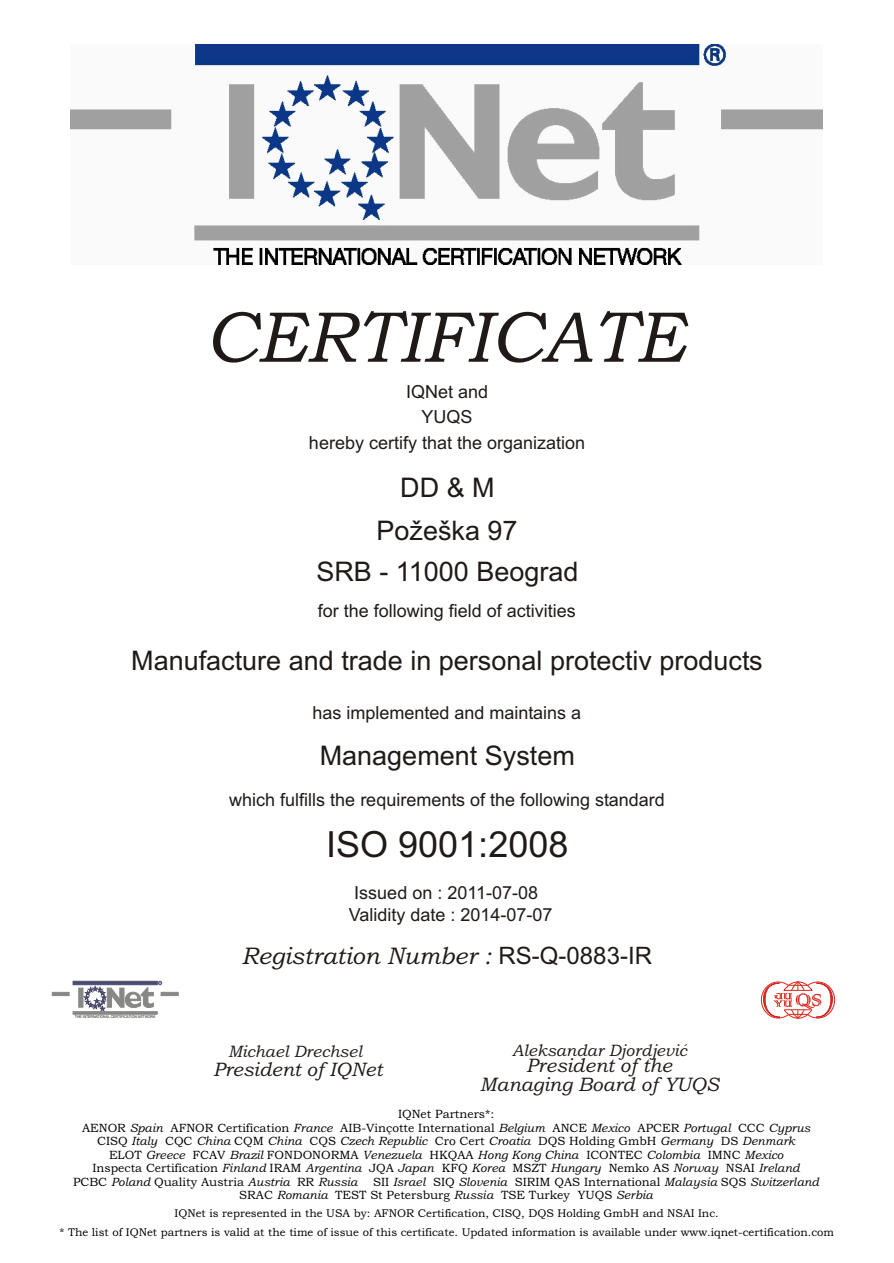
<style>
.page{position:relative;width:894px;height:1263px;background:#fff}
.page>*{position:absolute;margin:0;border:0;box-sizing:border-box;transform-origin:0 0}
.t1{font:italic 72px "Bookman Old Style";color:#1f1a17}
.t2{font:36px "Arial";color:#1f1a17}
.t3{font:27px "Arial";color:#1f1a17}
.t4{font:italic 24px "Bookman Old Style";color:#1f1a17}
.t5{font:italic 19.5px/18.6px "Bookman Old Style";color:#1f1a17;text-align:center}
.t6{font:18px "Arial";color:#1f1a17}
.t7{font:italic 16.5px "Bookman Old Style";color:#1f1a17}
.t8{font:12px/13.5px "Bookman Old Style";color:#000}
.t9{font:italic 12px "Bookman Old Style";color:#000}
.t10{font:11.25px/18.9px "Bookman Old Style";color:#000;text-align:center}
.t11{font:3.9px "Arial";color:#1f1a17;scale:.89 1}
.t12{font:700 2.7px "Arial";color:#4a4d70}
.s1{font-family:"Arial";font-style:normal}
.s2{font-style:italic}
.s3{font-style:normal}
</style>
<div class="page">
<svg style="left:760px;top:981px;width:76px;height:38px"></svg>
<hr style="left:73px;top:981px;width:84px;height:4px;background:#4a4d70">
<hr style="left:73px;top:1012px;width:84px;height:2px;background:#878785">
<hr style="left:52px;top:992px;width:17px;height:4px;background:#878785">
<hr style="left:161px;top:992px;width:17px;height:4px;background:#878785">
<hr style="left:79px;top:988px;width:4px;height:19px;background:#878785">
<svg style="left:84px;top:981px;width:78px;height:30px"></svg>
<img style="left:70px;top:44px;width:753px;height:220px">
<h1 class="t1" style="left:204px;top:310px;width:481px">CERTIFICATE</h1>
<h3 class="t6" style="left:406px;top:385px;width:84px">IQNet and</h3>
<h3 class="t6" style="left:421px;top:410px;width:53px">YUQS</h3>
<h3 class="t6" style="left:309px;top:435px;width:278px">hereby certify that the organization</h3>
<h3 class="t3" style="left:400px;top:478px;width:96px">DD &amp; M</h3>
<h3 class="t3" style="left:377px;top:521px;width:143px">Požeška 97</h3>
<h3 class="t3" style="left:316px;top:561px;width:264px">SRB - 11000 Beograd</h3>
<h3 class="t6" style="left:318px;top:604px;width:260px">for the following field of activities</h3>
<h3 class="t3" style="left:131px;top:650px;width:633px">Manufacture and trade in personal protectiv products</h3>
<h3 class="t6" style="left:312px;top:705px;width:270px">has implemented and maintains a</h3>
<h3 class="t3" style="left:320px;top:745px;width:257px">Management System</h3>
<h3 class="t6" style="left:229px;top:793px;width:437px">which fulfills the requirements of the following standard</h3>
<h2 class="t2" style="left:326px;top:831px;width:244px">ISO 9001:2008</h2>
<h3 class="t6" style="left:354px;top:886px;width:185px">Issued on : 2011-07-08</h3>
<p class="t12" style="left:159px;top:982px;width:3px">R</p>
<p class="t11" style="left:75px;top:1015px;width:92px">THE INTERNATIONAL CERTIFICATION NETWORK</p>
<h3 class="t6" style="left:349px;top:908px;width:205px">Validity date : 2014-07-07</h3>
<h3 class="t4" style="left:241px;top:947px;width:412px">Registration Number : <span class="s1">RS-Q-0883-IR</span></h3>
<h3 class="t7" style="left:228px;top:1046px;width:136px">Michael Drechsel</h3>
<h3 class="t7" style="left:512px;top:1044px;width:176px">Aleksandar Djordjevic</h3>
<h3 class="t5" style="left:480px;top:1058px;width:240px">President of the<br>Managing Board of YUQS</h3>
<h3 class="t5" style="left:213px;top:1062px;width:171px">President of IQNet</h3>
<p class="t8" style="left:398px;top:1109px;width:98px">IQNet Partners*:</p>
<p class="t8" style="left:82px;top:1122px;width:730px">AENOR <span class="s2">Spain</span> AFNOR Certification <span class="s2">France</span> AIB-Vinçotte International <span class="s2">Belgium</span> ANCE <span class="s2">Mexico</span> APCER <span class="s2">Portugal</span> CCC <span class="s2">Cyprus</span></p>
<p class="t9" style="left:97px;top:1137px;width:699px"><span class="s3">CISQ</span> Italy <span class="s3">CQC</span> China <span class="s3">CQM</span> China <span class="s3">CQS</span> Czech Republic <span class="s3">Cro Cert</span> Croatia <span class="s3">DQS Holding GmbH</span> Germany <span class="s3">DS</span> Denmark</p>
<p class="t9" style="left:109px;top:1150px;width:676px"><span class="s3">ELOT</span> Greece <span class="s3">FCAV</span> Brazil <span class="s3">FONDONORMA</span> Venezuela <span class="s3">HKQAA</span> Hong Kong China <span class="s3">ICONTEC</span> Colombia <span class="s3">IMNC</span> Mexico</p>
<p class="t8" style="left:93px;top:1163px;width:709px">Inspecta Certification <span class="s2">Finland</span> IRAM <span class="s2">Argentina</span> JQA <span class="s2">Japan</span> KFQ <span class="s2">Korea</span> MSZT <span class="s2">Hungary</span> Nemko AS <span class="s2">Norway</span> NSAI <span class="s2">Ireland</span></p>
<p class="t8" style="left:73px;top:1176px;width:286px">PCBC <span class="s2">Poland</span> Quality Austria <span class="s2">Austria</span> RR <span class="s2">Russia</span></p>
<p class="t8" style="left:239px;top:1176px;width:581px;text-indent:134px">SII <span class="s2">Israel</span> SIQ <span class="s2">Slovenia</span> SIRIM QAS International <span class="s2">Malaysia</span> SQS <span class="s2">Switzerland<br></span>SRAC <span class="s2">Romania</span> TEST St Petersburg <span class="s2">Russia</span> TSE Turkey YUQS <span class="s2">Serbia</span></p>
<p class="t10" style="left:60px;top:1205px;width:776px">IQNet is represented in the USA by: AFNOR Certification, CISQ, DQS Holding GmbH and NSAI Inc.<br>* The list of IQNet partners is valid at the time of issue of this certificate. Updated information is available under www.iqnet-certification.com</p>
</div>
